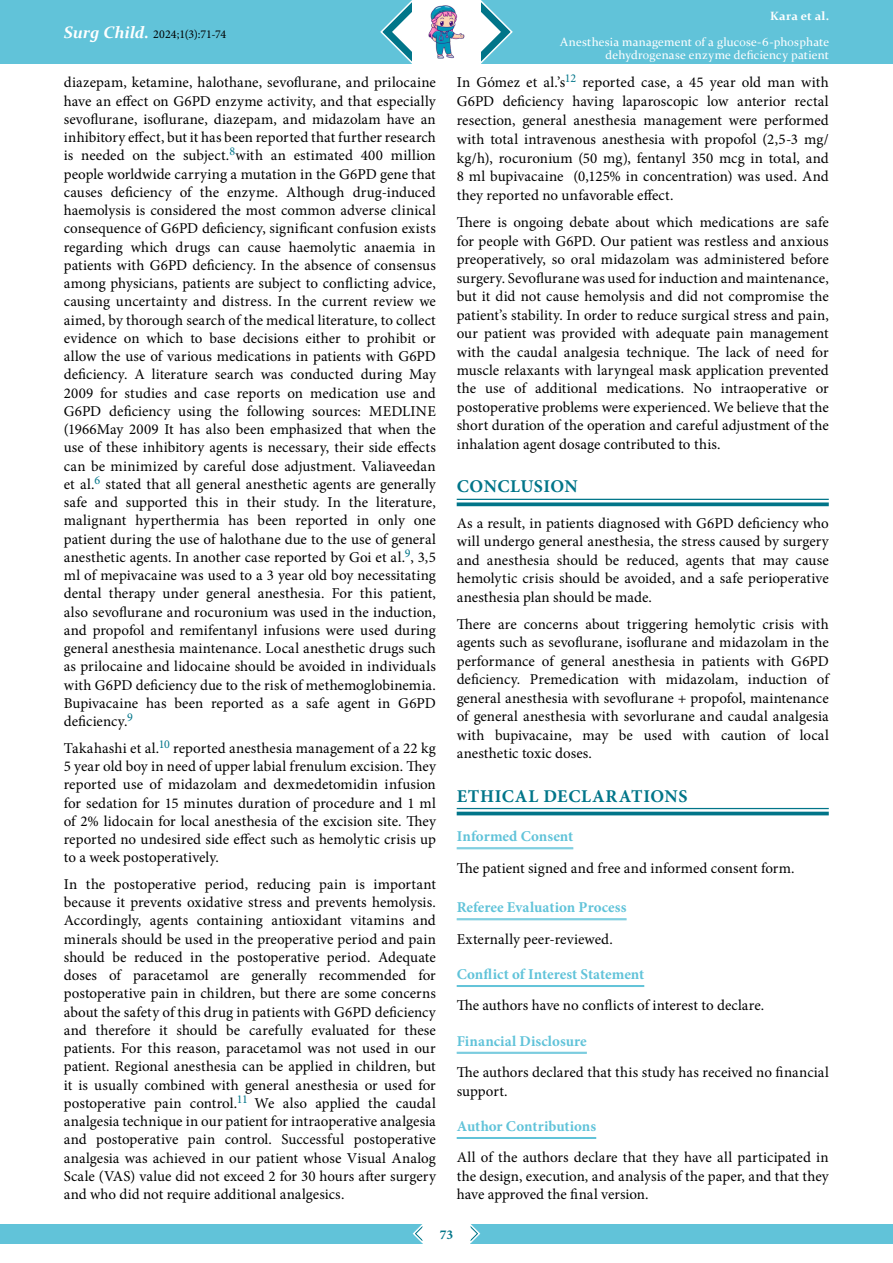
<style>
.page{position:relative;width:893px;height:1263px;background:#fff}
.page>*{position:absolute;margin:0;border:0;box-sizing:border-box;transform-origin:0 0}
.t1{font:700 18px "Minion Pro";letter-spacing:.03em;color:#017589}
.t2{font:15px/18.3px "Minion Pro";letter-spacing:.005em;color:#000;text-align:justify}
.t3{font:700 15px "Minion Pro";color:#61c3d9}
.t4{font:700 13.5px "Minion Pro";color:#017589}
.t5{font:12px/13.5px "Constantia";letter-spacing:.015em;color:#fff;text-align:right}
.t6{font:12px "Minion Pro";letter-spacing:.01em;color:#000}
.t7{font:700 12px "Constantia";letter-spacing:.03em;color:#fff}
.s1{font-family:"Constantia";font-weight:700;font-style:italic;font-size:16.5px;color:#fff}
</style>
<div class="page">
<div style="left:0;top:0;width:412px;height:64px;background:#61c3d9"></div>
<div style="left:481px;top:0;width:412px;height:64px;background:#61c3d9"></div>
<svg style="left:380px;top:0;width:133px;height:64px"></svg>
<div style="left:436px;top:0;width:45px;height:64px;background:#fff"></div>
<div style="left:0;top:1224px;width:422px;height:19px;background:#61c3d9"></div>
<svg style="left:412px;top:1224px;width:11px;height:20px"></svg>
<div style="left:422px;top:1224px;width:14px;height:19px;background:#fff"></div>
<div style="left:471px;top:1224px;width:422px;height:19px;background:#61c3d9"></div>
<svg style="left:470px;top:1224px;width:11px;height:20px"></svg>
<img style="left:428px;top:4px;width:37px;height:56px">
<hr style="left:457px;top:499px;width:372px;height:1px;background:#017589">
<svg style="left:457px;top:502px;width:372px;height:4px"></svg>
<hr style="left:457px;top:808px;width:372px;height:1px;background:#017589">
<hr style="left:457px;top:812px;width:372px;height:3px;background:#017589">
<hr style="left:457px;top:847px;width:116px;height:1px;background:#61c3d9">
<hr style="left:457px;top:848px;width:116px;height:1px;background:#61c3d9">
<hr style="left:457px;top:918px;width:170px;height:1px;background:#61c3d9">
<hr style="left:457px;top:919px;width:170px;height:1px;background:#61c3d9">
<hr style="left:457px;top:985px;width:187px;height:1px;background:#61c3d9">
<hr style="left:457px;top:986px;width:187px;height:1px;background:#61c3d9">
<hr style="left:457px;top:1052px;width:130px;height:1px;background:#61c3d9">
<hr style="left:457px;top:1053px;width:130px;height:1px;background:#61c3d9">
<hr style="left:457px;top:1137px;width:139px;height:1px;background:#61c3d9">
<hr style="left:457px;top:1138px;width:139px;height:1px;background:#61c3d9">
<p class="t6" style="left:64px;top:26px;width:164px"><span class="s1">Surg Child.</span> 2024;1(3):71-74</p>
<p class="t2" style="left:64px;top:74px;width:374px">diazepam, ketamine, halothane, sevoflurane, and prilocaine have an effect on G6PD enzyme activity, and that especially sevoflurane, isoflurane, diazepam, and midazolam have an inhibitory effect, but it has been reported that further research is needed on the subject.<sup>8</sup>with an estimated 400 million people worldwide carrying a mutation in the G6PD gene that causes deficiency of the enzyme. Although drug-induced haemolysis is considered the most common adverse clinical consequence of G6PD deficiency, significant confusion exists regarding which drugs can cause haemolytic anaemia in patients with G6PD deficiency. In the absence of consensus among physicians, patients are subject to conflicting advice, causing uncertainty and distress. In the current review we aimed, by thorough search of the medical literature, to collect evidence on which to base decisions either to prohibit or allow the use of various medications in patients with G6PD deficiency. A literature search was conducted during May 2009 for studies and case reports on medication use and G6PD deficiency using the following sources: MEDLINE (1966May 2009 It has also been emphasized that when the use of these inhibitory agents is necessary, their side effects can be minimized by careful dose adjustment. Valiaveedan et al.<sup>6</sup> stated that all general anesthetic agents are generally safe and supported this in their study. In the literature, malignant hyperthermia has been reported in only one patient during the use of halothane due to the use of general anesthetic agents. In another case reported by Goi et al.<sup>9</sup>, 3,5 ml of mepivacaine was used to a 3 year old boy necessitating dental therapy under general anesthesia. For this patient, also sevoflurane and rocuronium was used in the induction, and propofol and remifentanyl infusions were used during general anesthesia maintenance. Local anesthetic drugs such as prilocaine and lidocaine should be avoided in individuals with G6PD deficiency due to the risk of methemoglobinemia.<br>Bupivacaine has been reported as a safe agent in G6PD deficiency.<sup>9</sup></p>
<p class="t2" style="left:64px;top:739px;width:374px">Takahashi et al.<sup>10</sup> reported anesthesia management of a 22 kg 5 year old boy in need of upper labial frenulum excision. They reported use of midazolam and dexmedetomidin infusion for sedation for 15 minutes duration of procedure and 1 ml of 2% lidocain for local anesthesia of the excision site. They reported no undesired side effect such as hemolytic crisis up to a week postoperatively.</p>
<p class="t2" style="left:64px;top:875px;width:374px">In the postoperative period, reducing pain is important because it prevents oxidative stress and prevents hemolysis.<br>Accordingly, agents containing antioxidant vitamins and minerals should be used in the preoperative period and pain should be reduced in the postoperative period. Adequate doses of paracetamol are generally recommended for postoperative pain in children, but there are some concerns about the safety of this drug in patients with G6PD deficiency and therefore it should be carefully evaluated for these patients. For this reason, paracetamol was not used in our patient. Regional anesthesia can be applied in children, but it is usually combined with general anesthesia or used for postoperative pain control.<sup>11</sup> We also applied the caudal analgesia technique in our patient for intraoperative analgesia and postoperative pain control. Successful postoperative analgesia was achieved in our patient whose Visual Analog Scale (VAS) value did not exceed 2 for 30 hours after surgery and who did not require additional analgesics.</p>
<p class="t7" style="left:770px;top:8px;width:61px">Kara et al.</p>
<p class="t5" style="left:560px;top:34px;width:270px">Anesthesia management of a glucose-6-phosphate dehydrogenase enzyme deficiency patient</p>
<p class="t2" style="left:457px;top:73px;width:374px;line-height:18.8px">In Gómez et al.’s<sup>12</sup> reported case, a 45 year old man with G6PD deficiency having laparoscopic low anterior rectal resection, general anesthesia management were performed with total intravenous anesthesia with propofol (2,5-3 mg/ kg/h), rocuronium (50 mg), fentanyl 350 mcg in total, and 8 ml bupivacaine (0,125% in concentration) was used. And they reported no unfavorable effect.</p>
<p class="t2" style="left:457px;top:213px;width:374px">There is ongoing debate about which medications are safe for people with G6PD. Our patient was restless and anxious preoperatively, so oral midazolam was administered before surgery. Sevoflurane was used for induction and maintenance, but it did not cause hemolysis and did not compromise the patient’s stability. In order to reduce surgical stress and pain, our patient was provided with adequate pain management with the caudal analgesia technique. The lack of need for muscle relaxants with laryngeal mask application prevented the use of additional medications. No intraoperative or postoperative problems were experienced. We believe that the short duration of the operation and careful adjustment of the inhalation agent dosage contributed to this.</p>
<p class="t1" style="left:457px;top:474px;width:122px">CONCLUSION</p>
<p class="t2" style="left:457px;top:514px;width:374px">As a result, in patients diagnosed with G6PD deficiency who will undergo general anesthesia, the stress caused by surgery and anesthesia should be reduced, agents that may cause hemolytic crisis should be avoided, and a safe perioperative anesthesia plan should be made.</p>
<p class="t2" style="left:457px;top:615px;width:374px">There are concerns about triggering hemolytic crisis with agents such as sevoflurane, isoflurane and midazolam in the performance of general anesthesia in patients with G6PD deficiency. Premedication with midazolam, induction of general anesthesia with sevoflurane + propofol, maintenance of general anesthesia with sevorlurane and caudal analgesia with bupivacaine, may be used with caution of local anesthetic toxic doses.</p>
<p class="t1" style="left:457px;top:783px;width:232px">ETHICAL DECLARATIONS</p>
<p class="t3" style="left:457px;top:826px;width:118px">Informed Consent</p>
<p class="t2" style="left:457px;top:859px;width:339px">The patient signed and free and informed consent form.</p>
<p class="t3" style="left:457px;top:897px;width:171px">Referee Evaluation Process</p>
<p class="t2" style="left:457px;top:930px;width:158px">Externally peer-reviewed.</p>
<p class="t3" style="left:457px;top:964px;width:189px">Conflict of Interest Statement</p>
<p class="t2" style="left:457px;top:996px;width:309px">The authors have no conflicts of interest to declare.</p>
<p class="t3" style="left:457px;top:1030px;width:132px">Financial Disclosure</p>
<p class="t2" style="left:457px;top:1063px;width:374px">The authors declared that this study has received no financial support.</p>
<p class="t3" style="left:457px;top:1116px;width:141px">Author Contributions</p>
<p class="t2" style="left:457px;top:1148px;width:374px">All of the authors declare that they have all participated in the design, execution, and analysis of the paper, and that they have approved the final version.</p>
<p class="t4" style="left:440px;top:1225px;width:15px">73</p>
</div>
